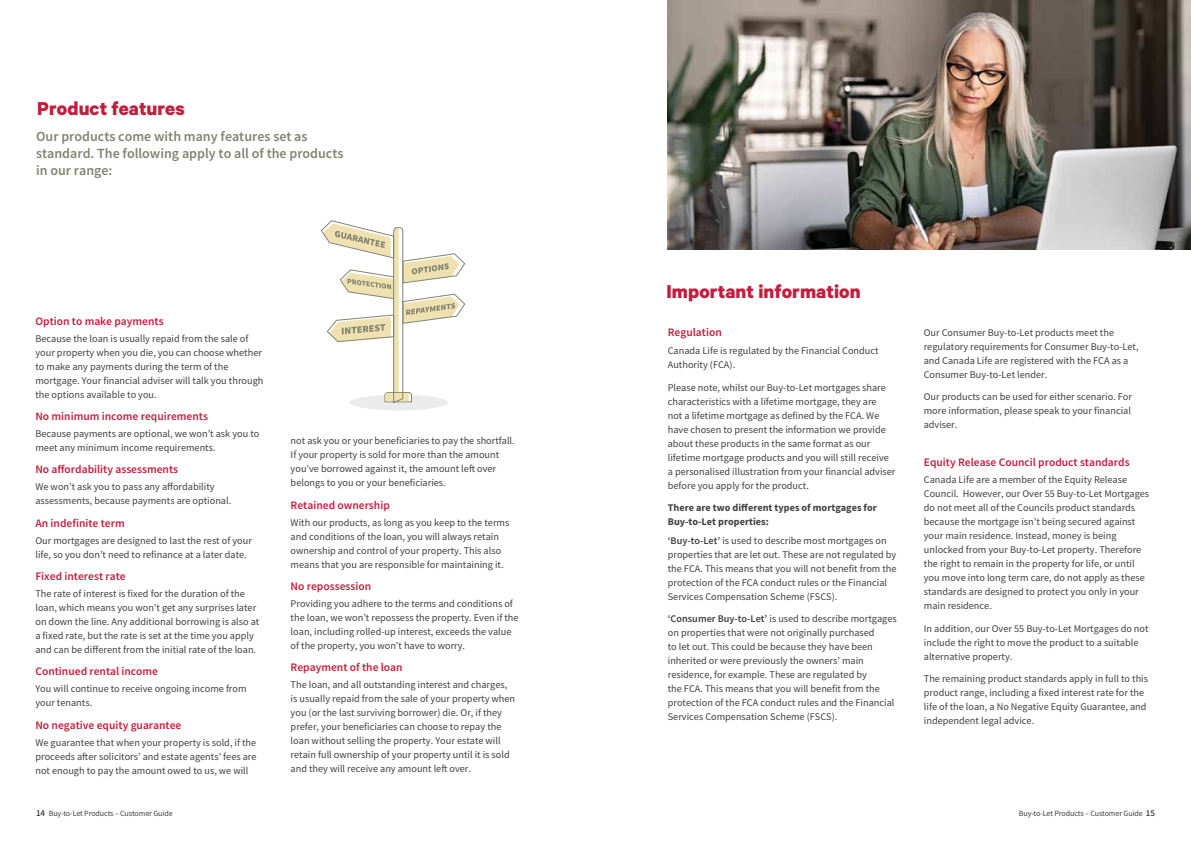
<style>
.page{position:relative;width:1191px;height:842px;background:#fff}
.page>*{position:absolute;margin:0;border:0;box-sizing:border-box;transform-origin:0 0}
.t1{font:700 21px "Calibre";letter-spacing:.005em;color:#c01f3f}
.t2{font:600 14px/17px "Source Sans Pro";color:#838371}
.t3{font:600 11.5px "Source Sans Pro";color:#c01f3f}
.t4{font:10.2px/14px "Source Sans Pro";color:#414042}
.t5{font:700 10.2px/14px "Source Sans Pro";color:#414042}
.t6{font:8px "Source Sans Pro";letter-spacing:-.01em;color:#414042}
.s1{font-weight:600}
.s2{font-weight:600;font-size:9px}
</style>
<div class="page">
<img style="left:668px;top:0;width:523px;height:249px">
<div style="left:349px;top:395px;width:99px;height:15px;background:#ebebec;border-radius:50%"></div>
<svg style="left:321px;top:220px;width:144px;height:184px"></svg>
<h1 class="t1" style="left:37px;top:96px;width:149px">Product features</h1>
<h2 class="t2" style="left:36px;top:128px;width:309px">Our products come with many features set as standard. The following apply to all of the products in our range:</h2>
<p class="t3" style="left:35px;top:313px;width:130px">Option to make payments</p>
<p class="t4" style="left:35px;top:331px;width:229px">Because the loan is usually repaid from the sale of your property when you die, you can choose whether to make any payments during the term of the mortgage. Your financial adviser will talk you through the options available to you.</p>
<p class="t3" style="left:35px;top:409px;width:174px">No minimum income requirements</p>
<p class="t4" style="left:35px;top:426px;width:225px">Because payments are optional, we won’t ask you to meet any minimum income requirements.</p>
<p class="t3" style="left:35px;top:462px;width:144px">No affordability assessments</p>
<p class="t4" style="left:35px;top:480px;width:197px">We won’t ask you to pass any affordability assessments, because payments are optional.</p>
<p class="t3" style="left:35px;top:515px;width:91px">An indefinite term</p>
<p class="t4" style="left:35px;top:533px;width:218px">Our mortgages are designed to last the rest of your life, so you don’t need to refinance at a later date.</p>
<p class="t3" style="left:35px;top:569px;width:92px">Fixed interest rate</p>
<p class="t4" style="left:35px;top:586px;width:225px">The rate of interest is fixed for the duration of the loan, which means you won’t get any surprises later on down the line. Any additional borrowing is also at a fixed rate, but the rate is set at the time you apply and can be different from the initial rate of the loan.</p>
<p class="t3" style="left:35px;top:664px;width:124px">Continued rental income</p>
<p class="t4" style="left:35px;top:682px;width:213px">You will continue to receive ongoing income from your tenants.</p>
<p class="t3" style="left:35px;top:717px;width:147px">No negative equity guarantee</p>
<p class="t4" style="left:35px;top:735px;width:223px;text-align:justify">We guarantee that when your property is sold, if the proceeds after solicitors’ and estate agents’ fees are not enough to pay the amount owed to us, we will</p>
<p class="t4" style="left:291px;top:434px;width:226px">not ask you or your beneficiaries to pay the shortfall.<br>If your property is sold for more than the amount you’ve borrowed against it, the amount left over belongs to you or your beneficiaries.</p>
<p class="t3" style="left:291px;top:497px;width:101px">Retained ownership</p>
<p class="t4" style="left:291px;top:515px;width:220px">With our products, as long as you keep to the terms and conditions of the loan, you will always retain ownership and control of your property. This also means that you are responsible for maintaining it.</p>
<p class="t3" style="left:291px;top:579px;width:82px">No repossession</p>
<p class="t4" style="left:291px;top:596px;width:229px">Providing you adhere to the terms and conditions of the loan, we won’t repossess the property. Even if the loan, including rolled-up interest, exceeds the value of the property, you won’t have to worry.</p>
<p class="t3" style="left:291px;top:660px;width:113px">Repayment of the loan</p>
<p class="t4" style="left:291px;top:678px;width:226px">The loan, and all outstanding interest and charges, is usually repaid from the sale of your property when you (or the last surviving borrower) die. Or, if they prefer, your beneficiaries can choose to repay the loan without selling the property. Your estate will retain full ownership of your property until it is sold and they will receive any amount left over.</p>
<h1 class="t1" style="left:666px;top:279px;width:196px">Important information</h1>
<p class="t3" style="left:668px;top:325px;width:55px">Regulation</p>
<p class="t4" style="left:668px;top:344px;width:212px">Canada Life is regulated by the Financial Conduct<br>Authority (FCA).</p>
<p class="t4" style="left:668px;top:380px;width:229px">Please note, whilst our Buy-to-Let mortgages share characteristics with a lifetime mortgage, they are<br>not a lifetime mortgage as defined by the FCA. We have chosen to present the information we provide about these products in the same format as our lifetime mortgage products and you will still receive a personalised illustration from your financial adviser before you apply for the product.</p>
<p class="t5" style="left:668px;top:501px;width:210px">There are two different types of mortgages for<br>Buy-to-Let properties:</p>
<p class="t4" style="left:668px;top:533px;width:230px"><span class="s1">‘Buy-to-Let’</span> is used to describe most mortgages on properties that are let out. These are not regulated by the FCA. This means that you will not benefit from the protection of the FCA conduct rules or the Financial Services Compensation Scheme (FSCS).</p>
<p class="t4" style="left:668px;top:612px;width:230px"><span class="s1">‘Consumer Buy-to-Let’</span> is used to describe mortgages on properties that were not originally purchased<br>to let out. This could be because they have been inherited or were previously the owners’ main residence, for example. These are regulated by<br>the FCA. This means that you will benefit from the protection of the FCA conduct rules and the Financial Services Compensation Scheme (FSCS).</p>
<p class="t4" style="left:923px;top:325px;width:216px">Our Consumer Buy-to-Let products meet the regulatory requirements for Consumer Buy-to-Let, and Canada Life are registered with the FCA as a Consumer Buy-to-Let lender.</p>
<p class="t4" style="left:923px;top:390px;width:210px;text-align:justify">Our products can be used for either scenario. For more information, please speak to your financial adviser.</p>
<p class="t3" style="left:924px;top:455px;width:207px">Equity Release Council product standards</p>
<p class="t4" style="left:924px;top:473px;width:227px">Canada Life are a member of the Equity Release Council. However, our Over 55 Buy-to-Let Mortgages do not meet all of the Councils product standards because the mortgage isn’t being secured against your main residence. Instead, money is being unlocked from your Buy-to-Let property. Therefore the right to remain in the property for life, or until you move into long term care, do not apply as these standards are designed to protect you only in your main residence.</p>
<p class="t4" style="left:924px;top:621px;width:226px">In addition, our Over 55 Buy-to-Let Mortgages do not include the right to move the product to a suitable alternative property.</p>
<p class="t4" style="left:924px;top:672px;width:226px">The remaining product standards apply in full to this product range, including a fixed interest rate for the life of the loan, a No Negative Equity Guarantee, and independent legal advice.</p>
<p class="t6" style="left:36px;top:808px;width:138px"><span class="s2">14</span> Buy-to-Let Products – Customer Guide</p>
<p class="t6" style="left:1018px;top:808px;width:138px">Buy-to-Let Products – Customer Guide <span class="s2">15</span></p>
</div>
